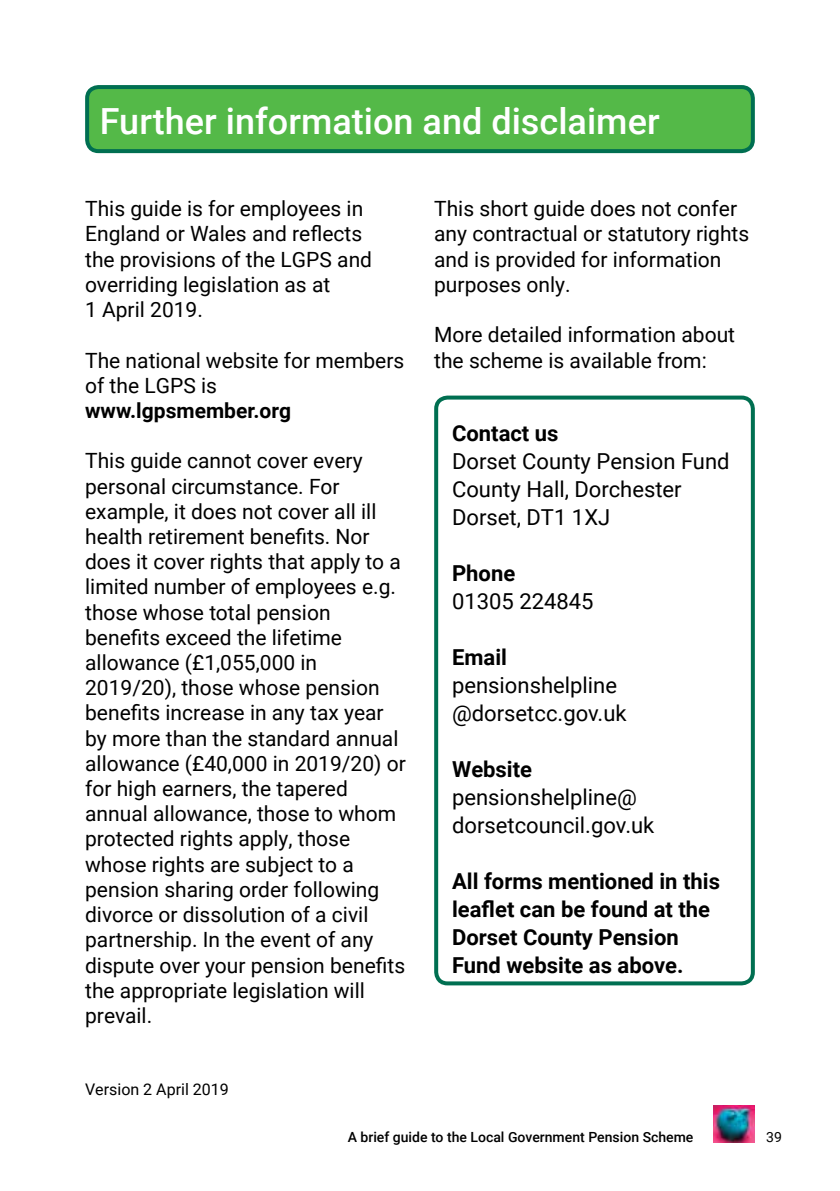
<style>
.page{position:relative;width:840px;height:1191px;background:#fff}
.page>*{position:absolute;margin:0;border:0;box-sizing:border-box;transform-origin:0 0}
.t1{font:500 36px "Roboto";color:#fff}
.t2{font:22px/28px "Roboto";color:#000}
.t3{font:700 22px/28px "Roboto";color:#000}
.t4{font:21px/25.2px "Roboto";color:#000}
.t5{font:700 21px "Roboto";color:#000}
.t6{font:16px "Roboto";color:#000}
.t7{font:500 14px "Roboto";color:#000}
.t8{font:14px "Roboto";color:#000}
</style>
<div class="page">
<img style="left:713px;top:1106px;width:41px;height:36px">
<div style="left:87px;top:87px;width:665px;height:64px;background:#54b948;border-radius:11px"></div>
<div style="left:85px;top:85px;width:669px;height:68px;border:4px solid #006f51;border-radius:11px"></div>
<div style="left:434px;top:395px;width:320px;height:590px;border:4px solid #006f51;border-radius:11px"></div>
<h1 class="t1" style="left:100px;top:95px;width:561px">Further information and disclaimer</h1>
<p class="t4" style="left:85px;top:195px;width:288px">This guide is for employees in<br>England or Wales and reflects the provisions of the LGPS and overriding legislation as at<br>1 April 2019.</p>
<p class="t4" style="left:85px;top:347px;width:320px">The national website for members of the LGPS is</p>
<p class="t5" style="left:85px;top:396px;width:207px">www.lgpsmember.org</p>
<p class="t4" style="left:85px;top:447px;width:322px">This guide cannot cover every personal circumstance. For example, it does not cover all ill health retirement benefits. Nor does it cover rights that apply to a limited number of employees e.g. those whose total pension benefits exceed the lifetime allowance (£1,055,000 in<br>2019/20), those whose pension benefits increase in any tax year by more than the standard annual allowance (£40,000 in 2019/20) or for high earners, the tapered annual allowance, those to whom protected rights apply, those whose rights are subject to a pension sharing order following divorce or dissolution of a civil partnership. In the event of any dispute over your pension benefits the appropriate legislation will prevail.</p>
<p class="t6" style="left:85px;top:1077px;width:145px">Version 2 April 2019</p>
<p class="t4" style="left:434px;top:195px;width:316px">This short guide does not confer any contractual or statutory rights and is provided for information purposes only.</p>
<p class="t4" style="left:434px;top:321px;width:302px">More detailed information about the scheme is available from:</p>
<p class="t3" style="left:452px;top:418px;width:108px">Contact us</p>
<p class="t2" style="left:452px;top:446px;width:279px">Dorset County Pension Fund<br>County Hall, Dorchester<br>Dorset, DT1 1XJ</p>
<p class="t3" style="left:452px;top:558px;width:65px">Phone</p>
<p class="t2" style="left:452px;top:586px;width:143px">01305 224845</p>
<p class="t3" style="left:452px;top:642px;width:56px">Email</p>
<p class="t2" style="left:452px;top:670px;width:176px">pensionshelpline @dorsetcc.gov.uk</p>
<p class="t3" style="left:452px;top:754px;width:82px">Website</p>
<p class="t2" style="left:452px;top:782px;width:204px">pensionshelpline@ dorsetcouncil.gov.uk</p>
<p class="t3" style="left:452px;top:866px;width:269px">All forms mentioned in this leaflet can be found at the<br>Dorset County Pension<br>Fund website as above.</p>
<p class="t7" style="left:347px;top:1127px;width:347px">A brief guide to the Local Government Pension Scheme</p>
<p class="t8" style="left:765px;top:1127px;width:17px">39</p>
</div>
